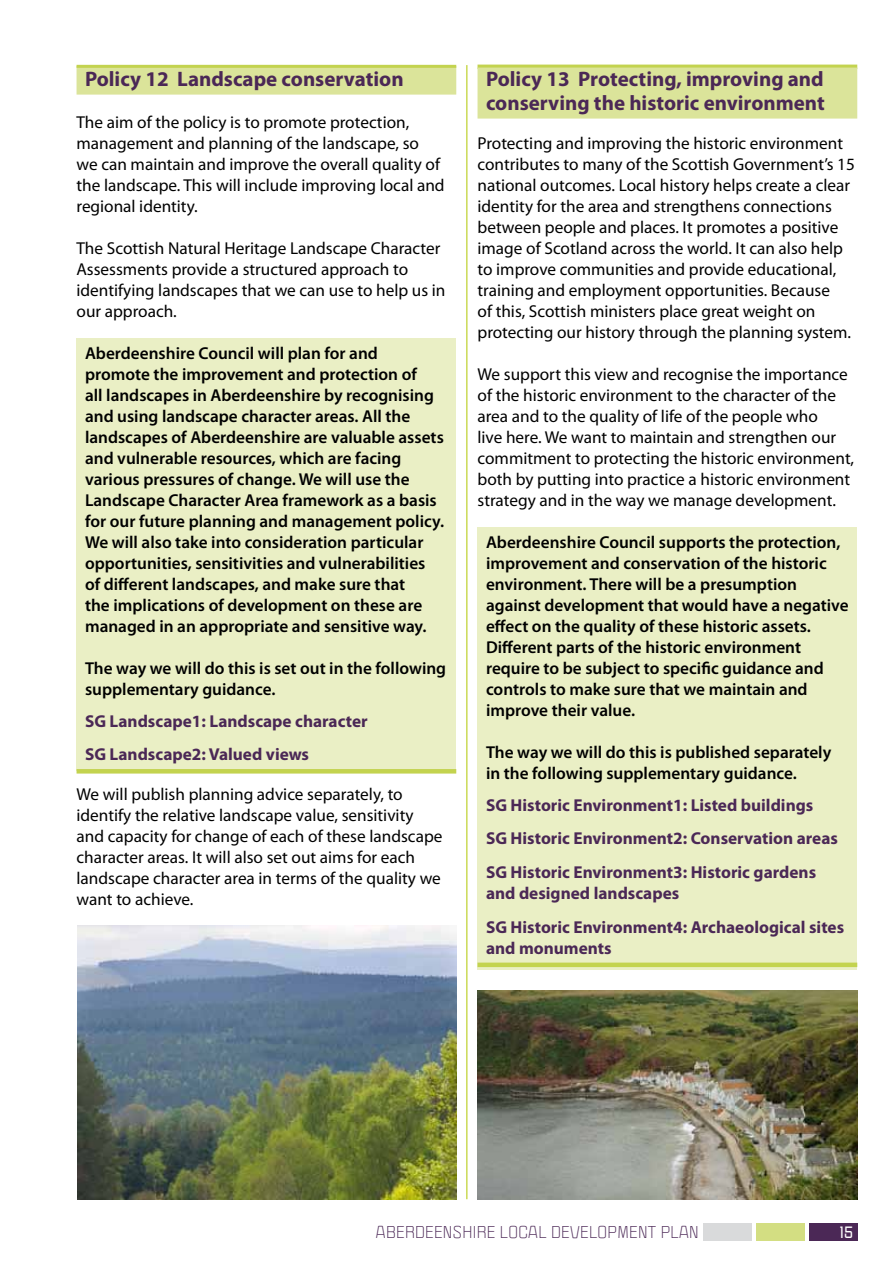
<style>
.page{position:relative;width:893px;height:1263px;background:#fff}
.page>*{position:absolute;margin:0;border:0;box-sizing:border-box;transform-origin:0 0}
.t1{font:700 21px/24px "Myriad Pro";color:#4b2856}
.t2{font:17.25px/21px "Myriad Pro";color:#000}
.t3{font:600 17.25px/21px "Myriad Pro";color:#000}
.t4{font:700 17.25px/33.8px "Myriad Pro";color:#4b2856}
.t5{font:15px "Politica XT";letter-spacing:.025em;color:#4b2856}
.t6{font:700 15px "Politica XT";color:#fff}
</style>
<div class="page">
<div style="left:809px;top:1224px;width:48px;height:17px;background:#4b2856"></div>
<div style="left:756px;top:1224px;width:48px;height:17px;background:#d3de82"></div>
<div style="left:703px;top:1224px;width:48px;height:17px;background:#d9dadb"></div>
<hr style="left:467px;top:65px;width:1px;height:1134px;background:#b1c800">
<div style="left:77px;top:338px;width:379px;height:432px;background:#eaefc5"></div>
<div style="left:77px;top:66px;width:379px;height:29px;background:#dbe49a"></div>
<hr style="left:77px;top:65px;width:379px;height:3px;background:#c3d34f">
<hr style="left:77px;top:769px;width:379px;height:4px;background:#c3d34f">
<div style="left:477px;top:527px;width:380px;height:442px;background:#eaefc5"></div>
<svg style="left:477px;top:65px;width:380px;height:3px"></svg>
<div style="left:477px;top:68px;width:380px;height:51px;background:#dbe49a"></div>
<div style="left:477px;top:962px;width:380px;height:5px;background:#c3d34f"></div>
<img style="left:78px;top:925px;width:378px;height:274px">
<img style="left:477px;top:990px;width:380px;height:209px">
<p class="t1" style="left:85px;top:66px;width:320px">Policy 12 Landscape conservation</p>
<p class="t2" style="left:77px;top:112px;width:370px">The aim of the policy is to promote protection, management and planning of the landscape, so<br>we can maintain and improve the overall quality of the landscape. This will include improving local and regional identity.</p>
<p class="t2" style="left:77px;top:238px;width:370px">The Scottish Natural Heritage Landscape Character Assessments provide a structured approach to identifying landscapes that we can use to help us in our approach.</p>
<p class="t3" style="left:85px;top:342px;width:361px">Aberdeenshire Council will plan for and promote the improvement and protection of<br>all landscapes in Aberdeenshire by recognising and using landscape character areas. All the landscapes of Aberdeenshire are valuable assets and vulnerable resources, which are facing various pressures of change. We will use the Landscape Character Area framework as a basis for our future planning and management policy.<br>We will also take into consideration particular opportunities, sensitivities and vulnerabilities of different landscapes, and make sure that<br>the implications of development on these are managed in an appropriate and sensitive way.</p>
<p class="t3" style="left:85px;top:657px;width:363px">The way we will do this is set out in the following supplementary guidance.</p>
<p class="t4" style="left:85px;top:703px;width:284px">SG Landscape1: Landscape character<br>SG Landscape2: Valued views</p>
<p class="t2" style="left:77px;top:783px;width:367px">We will publish planning advice separately, to identify the relative landscape value, sensitivity and capacity for change of each of these landscape character areas. It will also set out aims for each landscape character area in terms of the quality we want to achieve.</p>
<p class="t1" style="left:486px;top:66px;width:340px">Policy 13 Protecting, improving and conserving the historic environment</p>
<p class="t2" style="left:477px;top:133px;width:379px">Protecting and improving the historic environment contributes to many of the Scottish Government’s 15 national outcomes. Local history helps create a clear identity for the area and strengthens connections between people and places. It promotes a positive image of Scotland across the world. It can also help to improve communities and provide educational, training and employment opportunities. Because<br>of this, Scottish ministers place great weight on protecting our history through the planning system.</p>
<p class="t2" style="left:477px;top:363px;width:378px">We support this view and recognise the importance of the historic environment to the character of the area and to the quality of life of the people who<br>live here. We want to maintain and strengthen our commitment to protecting the historic environment, both by putting into practice a historic environment strategy and in the way we manage development.</p>
<p class="t3" style="left:486px;top:531px;width:364px">Aberdeenshire Council supports the protection, improvement and conservation of the historic environment. There will be a presumption against development that would have a negative effect on the quality of these historic assets.<br>Different parts of the historic environment require to be subject to specific guidance and controls to make sure that we maintain and improve their value.</p>
<p class="t3" style="left:486px;top:741px;width:347px">The way we will do this is published separately in the following supplementary guidance.</p>
<p class="t4" style="left:486px;top:787px;width:353px">SG Historic Environment1: Listed buildings<br>SG Historic Environment2: Conservation areas<br>SG Historic Environment3: Historic gardens</p>
<p class="t4" style="left:486px;top:876px;width:360px">and designed landscapes<br>SG Historic Environment4: Archaeological sites</p>
<p class="t4" style="left:486px;top:931px;width:127px">and monuments</p>
<p class="t5" style="left:376px;top:1223px;width:324px">ABERDEENSHIRE LOCAL DEVELOPMENT PLAN</p>
<p class="t6" style="left:839px;top:1222px;width:15px">15</p>
</div>
